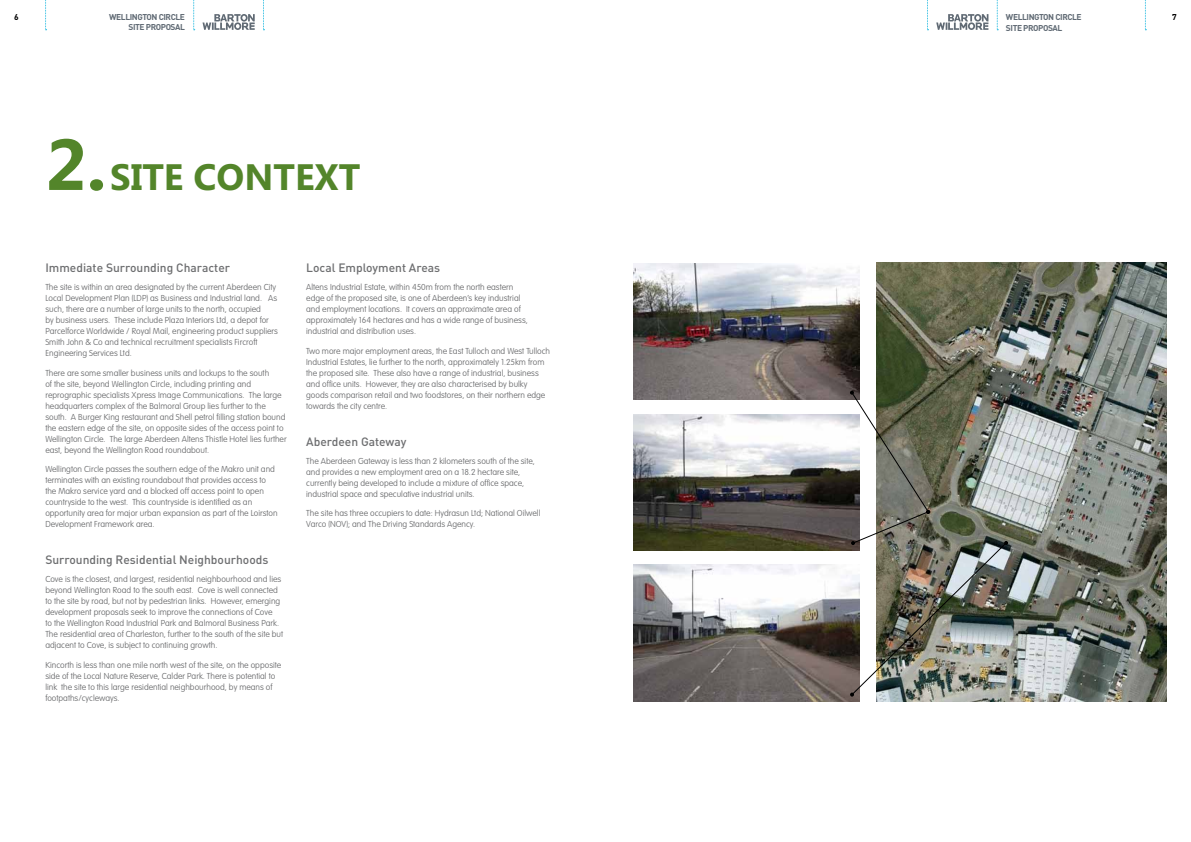
<style>
.page{position:relative;width:1191px;height:842px;background:#fff}
.page>*{position:absolute;margin:0;border:0;box-sizing:border-box;transform-origin:0 0}
.t1{font:700 36.8px "Microsoft Phags Pa";color:#53852a}
.t2{font:500 12px "DIN";color:#6d6e70}
.t3{font:100 8.5px/11px "VAG Rounded Std";color:#6d6e70}
.t4{font:700 8.4px/10.1px "DIN";letter-spacing:-.05em;color:#606a74;text-align:right}
.t5{font:700 8.4px "DIN";color:#000}
.s1{font-size:72px}
</style>
<div class="page">
<svg style="left:45px;top:0;width:2px;height:31px"></svg>
<svg style="left:1145px;top:0;width:1px;height:31px"></svg>
<svg style="left:193px;top:0;width:2px;height:31px"></svg>
<svg style="left:997px;top:0;width:1px;height:31px"></svg>
<svg style="left:263px;top:0;width:1px;height:31px"></svg>
<svg style="left:927px;top:0;width:1px;height:31px"></svg>
<svg style="left:202px;top:14px;width:53px;height:16px"></svg>
<svg style="left:936px;top:14px;width:52px;height:16px"></svg>
<img style="left:633px;top:263px;width:227px;height:137px">
<img style="left:633px;top:414px;width:217px;height:136px">
<img style="left:633px;top:565px;width:227px;height:136px">
<img style="left:877px;top:263px;width:289px;height:439px">
<img style="left:850px;top:391px;width:158px;height:305px">
<p class="t4" style="left:109px;top:11px;width:77px">WELLINGTON CIRCLE<br>SITE PRO POSAL</p>
<p class="t4" style="left:1006px;top:12px;width:77px;text-align:left">WELLINGTON CIRCLE<br>SITE PRO POSAL</p>
<p class="t5" style="left:14px;top:11px;width:6px">6</p>
<p class="t5" style="left:1172px;top:11px;width:6px">7</p>
<h1 class="t1" style="left:45px;top:151px;width:84px"><span class="s1">2.</span>SITE</h1>
<h1 class="t1" style="left:194px;top:151px;width:167px">CONTEXT</h1>
<h2 class="t2" style="left:45px;top:260px;width:186px">Immediate Surrounding Character</h2>
<p class="t3" style="left:45px;top:282px;width:234px">The site is within an area designated by the current Aberdeen City Local Development Plan (LDP) as Business and Industrial land. As such, there are a number of large units to the north, occupied<br>by business users. These include Plaza Interiors Ltd, a depot for Parcelforce Worldwide / Royal Mail, engineering product suppliers Smith John &amp; Co and technical recruitment specialists Fircroft Engineering Services Ltd.</p>
<p class="t3" style="left:45px;top:368px;width:243px">There are some smaller business units and lockups to the south<br>of the site, beyond Wellington Circle, including printing and reprographic specialists Xpress Image Communications. The large headquarters complex of the Balmoral Group lies further to the south. A Burger King restaurant and Shell petrol filling station bound the eastern edge of the site, on opposite sides of the access point to Wellington Circle. The large Aberdeen Altens Thistle Hotel lies further east, beyond the Wellington Road roundabout.</p>
<p class="t3" style="left:45px;top:464px;width:234px">Wellington Circle passes the southern edge of the Makro unit and terminates with an existing roundabout that provides access to the Makro service yard and a blocked off access point to open countryside to the west. This countryside is identified as an opportunity area for major urban expansion as part of the Loirston Development Framework area.</p>
<h2 class="t2" style="left:45px;top:552px;width:225px">Surrounding Residential Neighbourhoods</h2>
<p class="t3" style="left:45px;top:574px;width:239px">Cove is the closest, and largest, residential neighbourhood and lies beyond Wellington Road to the south east. Cove is well connected to the site by road, but not by pedestrian links. However, emerging development proposals seek to improve the connections of Cove<br>to the Wellington Road Industrial Park and Balmoral Business Park.<br>The residential area of Charleston, further to the south of the site but adjacent to Cove, is subject to continuing growth.</p>
<p class="t3" style="left:45px;top:660px;width:237px">Kincorth is less than one mile north west of the site, on the opposite side of the Local Nature Reserve, Calder Park. There is potential to link the site to this large residential neighbourhood, by means of footpaths/cycleways.</p>
<h2 class="t2" style="left:306px;top:260px;width:135px">Local Employment Areas</h2>
<p class="t3" style="left:306px;top:282px;width:223px">Altens Industrial Estate, within 450m from the north eastern edge of the proposed site, is one of Aberdeen’s key industrial and employment locations. It covers an approximate area of approximately 164 hectares and has a wide range of business, industrial and distribution uses.</p>
<p class="t3" style="left:306px;top:346px;width:245px">Two more major employment areas, the East Tulloch and West Tulloch Industrial Estates, lie further to the north, approximately 1.25km from the proposed site. These also have a range of industrial, business and office units. However, they are also characterised by bulky goods comparison retail and two foodstores, on their northern edge towards the city centre.</p>
<h2 class="t2" style="left:306px;top:434px;width:102px">Aberdeen Gateway</h2>
<p class="t3" style="left:306px;top:456px;width:230px">The Aberdeen Gateway is less than 2 kilometers south of the site, and provides a new employment area on a 18.2 hectare site, currently being developed to include a mixture of office space, industrial space and speculative industrial units.</p>
<p class="t3" style="left:306px;top:508px;width:236px">The site has three occupiers to date: Hydrasun Ltd; National Oilwell<br>Varco (NOV); and The Driving Standards Agency.</p>
</div>
